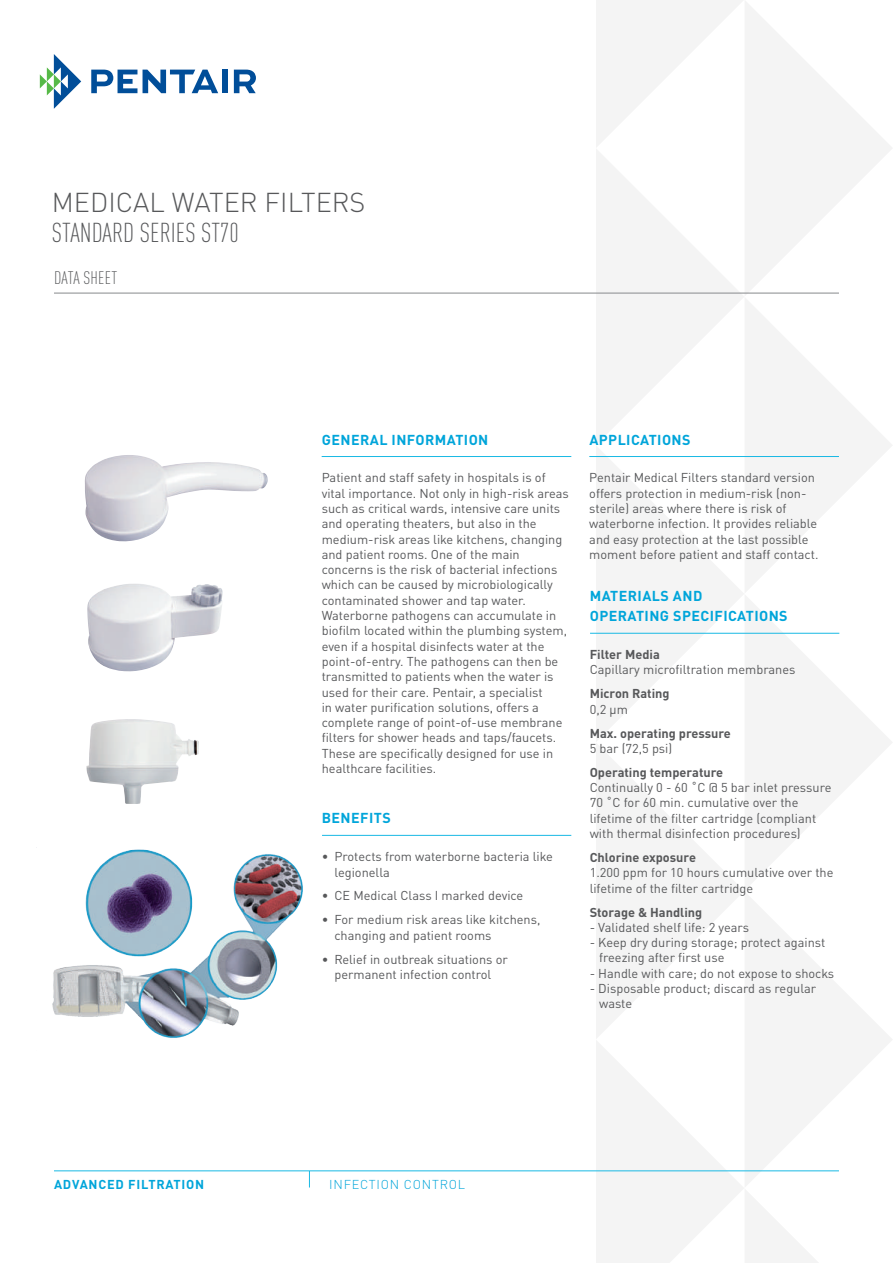
<style>
.page{position:relative;width:893px;height:1263px;background:#fff}
.page>*{position:absolute;margin:0;border:0;box-sizing:border-box;transform-origin:0 0}
.t1{font:300 27px "DIN Pro";color:#57585a}
.t2{font:300 condensed 27px "DIN Pro";color:#57585a}
.t3{font:300 condensed 18px "DIN Pro";letter-spacing:.01em;color:#57585a}
.t4{font:700 14.25px/19.5px "DIN Pro";letter-spacing:.03em;color:#00a5da}
.t5{font:12.75px/15.3px "DIN Pro";color:#57585a}
.t6{font:700 12.75px "DIN Pro";color:#57585a}
.t7{font:700 12.75px "DIN Pro";letter-spacing:.06em;color:#00a5da}
.t8{font:300 12.75px "DIN Pro";letter-spacing:.06em;color:#00a5da}
</style>
<div class="page">
<svg style="left:596px;top:0;width:296px;height:148px"></svg>
<svg style="left:596px;top:148px;width:296px;height:297px"></svg>
<svg style="left:596px;top:445px;width:296px;height:297px"></svg>
<svg style="left:596px;top:742px;width:296px;height:430px"></svg>
<svg style="left:596px;top:1039px;width:237px;height:224px;fill:#f4f4f4"></svg>
<svg style="left:40px;top:54px;width:41px;height:55px"></svg>
<svg style="left:91px;top:70px;width:46px;height:23px"></svg>
<svg style="left:143px;top:70px;width:75px;height:23px"></svg>
<div style="left:222px;top:70px;width:6px;height:23px;background:#014e99"></div>
<svg style="left:234px;top:70px;width:22px;height:23px"></svg>
<hr style="left:54px;top:1170px;width:785px;height:1px;background:#19b9e4">
<svg style="left:309px;top:1171px;width:1px;height:16px"></svg>
<hr style="left:54px;top:293px;width:785px;height:1px;background:#87898c">
<img style="left:85px;top:455px;width:183px;height:87px">
<img style="left:87px;top:584px;width:136px;height:87px">
<img style="left:86px;top:719px;width:113px;height:85px">
<hr style="left:322px;top:456px;width:249px;height:1px;background:#19b9e4">
<hr style="left:589px;top:456px;width:250px;height:1px;background:#19b9e4">
<hr style="left:322px;top:835px;width:249px;height:1px;background:#19b9e4">
<hr style="left:590px;top:633px;width:249px;height:1px;background:#19b9e4">
<img style="left:36px;top:847px;width:267px;height:191px">
<h1 class="t1" style="left:52px;top:182px;width:315px">MEDICAL WATER FILTERS</h1>
<h1 class="t2" style="left:52px;top:214px;width:189px">STANDARD SERIES ST70</h1>
<h2 class="t3" style="left:54px;top:265px;width:65px">DATA SHEET</h2>
<p class="t4" style="left:322px;top:428px;width:168px">GENERAL INFORMATION</p>
<p class="t4" style="left:589px;top:428px;width:103px">APPLICATIONS</p>
<p class="t5" style="left:322px;top:469px;width:249px">Patient and staff safety in hospitals is of vital importance. Not only in high-risk areas such as critical wards, intensive care units and operating theaters, but also in the medium-risk areas like kitchens, changing and patient rooms. One of the main concerns is the risk of bacterial infections which can be caused by microbiologically contaminated shower and tap water.<br>Waterborne pathogens can accumulate in biofilm located within the plumbing system, even if a hospital disinfects water at the point-of-entry. The pathogens can then be transmitted to patients when the water is used for their care. Pentair, a specialist<br>in water purification solutions, offers a complete range of point-of-use membrane filters for shower heads and taps/faucets.<br>These are specifically designed for use in healthcare facilities.</p>
<p class="t4" style="left:322px;top:806px;width:71px">BENEFITS</p>
<p class="t5" style="left:334px;top:848px;width:220px;text-indent:-13px">• Protects from waterborne bacteria like legionella</p>
<p class="t5" style="left:322px;top:887px;width:203px">• CE Medical Class I marked device</p>
<p class="t5" style="left:334px;top:911px;width:208px;text-indent:-13px">• For medium risk areas like kitchens, changing and patient rooms</p>
<p class="t5" style="left:322px;top:950px;width:188px;text-align:center">• Relief in outbreak situations or permanent infection control</p>
<p class="t5" style="left:589px;top:469px;width:231px">Pentair Medical Filters standard version offers protection in medium-risk (non&shy;sterile) areas where there is risk of waterborne infection. It provides reliable and easy protection at the last possible moment before patient and staff contact.</p>
<p class="t4" style="left:590px;top:584px;width:199px">MATERIALS AND<br>OPERATING SPECIFICATIONS</p>
<p class="t6" style="left:590px;top:644px;width:72px">Filter Media</p>
<p class="t5" style="left:590px;top:661px;width:207px">Capillary microfiltration membranes</p>
<p class="t6" style="left:590px;top:683px;width:81px">Micron Rating</p>
<p class="t5" style="left:590px;top:700px;width:40px">0,2 μm</p>
<p class="t6" style="left:590px;top:722px;width:143px">Max. operating pressure</p>
<p class="t5" style="left:590px;top:739px;width:84px">5 bar (72,5 psi)</p>
<p class="t6" style="left:590px;top:762px;width:135px">Operating temperature</p>
<p class="t5" style="left:590px;top:779px;width:243px">Continually 0 - 60 ˚C @ 5 bar inlet pressure 70 ˚C for 60 min. cumulative over the lifetime of the filter cartridge (compliant with thermal disinfection procedures)</p>
<p class="t6" style="left:590px;top:847px;width:108px">Chlorine exposure</p>
<p class="t5" style="left:590px;top:864px;width:245px">1.200 ppm for 10 hours cumulative over the lifetime of the filter cartridge</p>
<p class="t6" style="left:590px;top:901px;width:114px">Storage &amp; Handling</p>
<p class="t5" style="left:590px;top:918px;width:161px">- Validated shelf life: 2 years</p>
<p class="t5" style="left:599px;top:934px;width:228px;text-indent:-10px">- Keep dry during storage; protect against freezing after first use</p>
<p class="t5" style="left:590px;top:964px;width:246px">- Handle with care; do not expose to shocks</p>
<p class="t5" style="left:599px;top:979px;width:219px;text-indent:-10px">- Disposable product; discard as regular waste</p>
<p class="t7" style="left:54px;top:1174px;width:152px">ADVANCED FILTRATION</p>
<p class="t8" style="left:329px;top:1174px;width:137px">INFECTION CONTROL</p>
</div>
